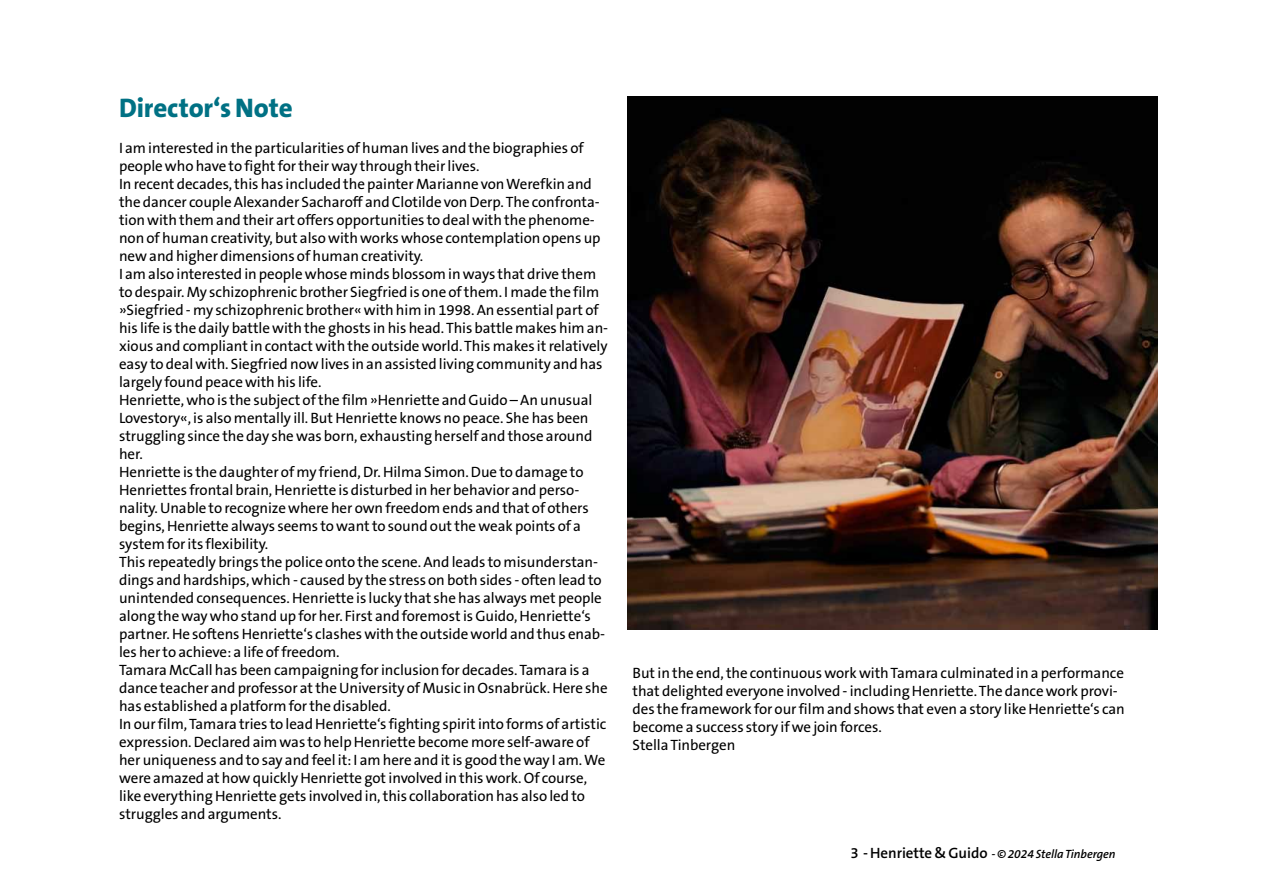
<style>
.page{position:relative;width:1263px;height:893px;background:#fff}
.page>*{position:absolute;margin:0;border:0;box-sizing:border-box;transform-origin:0 0}
.t1{font:800 27px "The Sans B8";letter-spacing:-.005em;color:#007184}
.t2{font:15px/18px "The Sans B5 Plain";letter-spacing:-.005em;color:#000}
.t3{font:italic 600 12px "The Sans B6";letter-spacing:-.005em;color:#000}
.s1{font-style:normal;font-size:15px}
</style>
<div class="page">
<img style="left:627px;top:97px;width:531px;height:533px">
<h1 class="t1" style="left:119px;top:93px;width:175px">Director‘s Note</h1>
<p class="t2" style="left:119px;top:139px;width:491px">I am interested in the particularities of human lives and the biographies of people who have to fight for their way through their lives.<br>In recent decades, this has included the painter Marianne von Werefkin and the dancer couple Alexander Sacharoff and Clotilde von Derp. The confronta&shy;tion with them and their art offers opportunities to deal with the phenome&shy;non of human creativity, but also with works whose contemplation opens up new and higher dimensions of human creativity.<br>I am also interested in people whose minds blossom in ways that drive them to despair. My schizophrenic brother Siegfried is one of them. I made the film »Siegfried - my schizophrenic brother« with him in 1998. An essential part of his life is the daily battle with the ghosts in his head. This battle makes him an&shy;xious and compliant in contact with the outside world. This makes it relatively easy to deal with. Siegfried now lives in an assisted living community and has largely found peace with his life.<br>Henriette, who is the subject of the film »Henriette and Guido – An unusual Lovestory«, is also mentally ill. But Henriette knows no peace. She has been struggling since the day she was born, exhausting herself and those around her.<br>Henriette is the daughter of my friend, Dr. Hilma Simon. Due to damage to Henriettes frontal brain, Henriette is disturbed in her behavior and perso&shy;nality. Unable to recognize where her own freedom ends and that of others begins, Henriette always seems to want to sound out the weak points of a system for its flexibility.<br>This repeatedly brings the police onto the scene. And leads to misunderstan&shy;dings and hardships, which - caused by the stress on both sides - often lead to unintended consequences. Henriette is lucky that she has always met people along the way who stand up for her. First and foremost is Guido, Henriette‘s partner. He softens Henriette‘s clashes with the outside world and thus enab&shy;les her to achieve: a life of freedom.<br>Tamara McCall has been campaigning for inclusion for decades. Tamara is a dance teacher and professor at the University of Music in Osnabrück. Here she has established a platform for the disabled.<br>In our film, Tamara tries to lead Henriette‘s fighting spirit into forms of artistic expression. Declared aim was to help Henriette become more self-aware of her uniqueness and to say and feel it: I am here and it is good the way I am. We were amazed at how quickly Henriette got involved in this work. Of course, like everything Henriette gets involved in, this collaboration has also led to struggles and arguments.</p>
<p class="t2" style="left:632px;top:664px;width:494px">But in the end, the continuous work with Tamara culminated in a performance that delighted everyone involved - including Henriette. The dance work provi&shy;des the framework for our film and shows that even a story like Henriette‘s can become a success story if we join forces.<br>Stella Tinbergen</p>
<p class="t3" style="left:850px;top:847px;width:267px"><span class="s1">3 - Henriette &amp; Guido</span> - © 2024 Stella Tinbergen</p>
</div>
